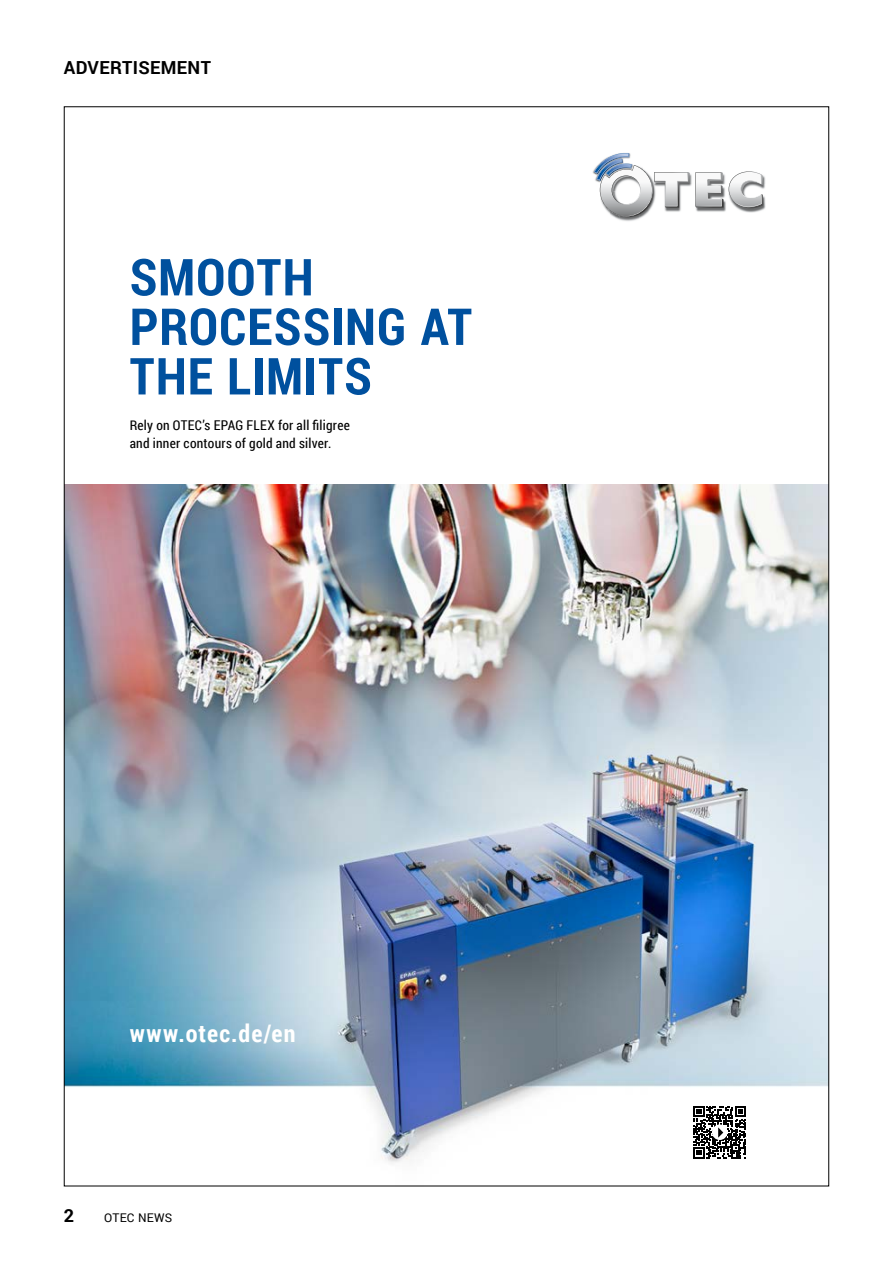
<style>
.page{position:relative;width:893px;height:1263px;background:#fff}
.page>*{position:absolute;margin:0;border:0;box-sizing:border-box;transform-origin:0 0}
.t1{font:700 51px/49.5px "Roboto Condensed";letter-spacing:.02em;color:#00509e}
.t2{font:700 24.15px "Roboto Condensed";letter-spacing:.05em;color:#fff}
.t3{font:700 18px "Roboto";letter-spacing:.02em;color:#000}
.t4{font:13.5px/18px "Roboto Condensed";letter-spacing:.02em;color:#000}
.t5{font:12px "Roboto";letter-spacing:.02em;color:#000}
</style>
<div class="page">
<img style="left:763px;top:175px;width:3px;height:9px">
<img style="left:763px;top:184px;width:3px;height:26px">
<img style="left:614px;top:217px;width:25px;height:4px">
<svg style="left:594px;top:153px;width:169px;height:64px"></svg>
<img style="left:594px;top:153px;width:35px;height:20px">
<img style="left:66px;top:484px;width:761px;height:679px">
<svg style="left:693px;top:1106px;width:53px;height:52px"></svg>
<h3 class="t3" style="left:64px;top:55px;width:149px">ADVERTISEMENT</h3>
<h1 class="t1" style="left:130px;top:251px;width:344px">SMOOTH<br>PROCESSING AT<br>THE LIMITS</h1>
<p class="t4" style="left:130px;top:416px;width:222px">Rely on OTEC’s EPAG FLEX for all filigree and inner contours of gold and silver.</p>
<h2 class="t2" style="left:130px;top:1017px;width:168px">www.otec.de/en</h2>
<h3 class="t3" style="left:64px;top:1203px;width:12px">2</h3>
<p class="t5" style="left:104px;top:1210px;width:70px">OTEC NEWS</p>
</div>
